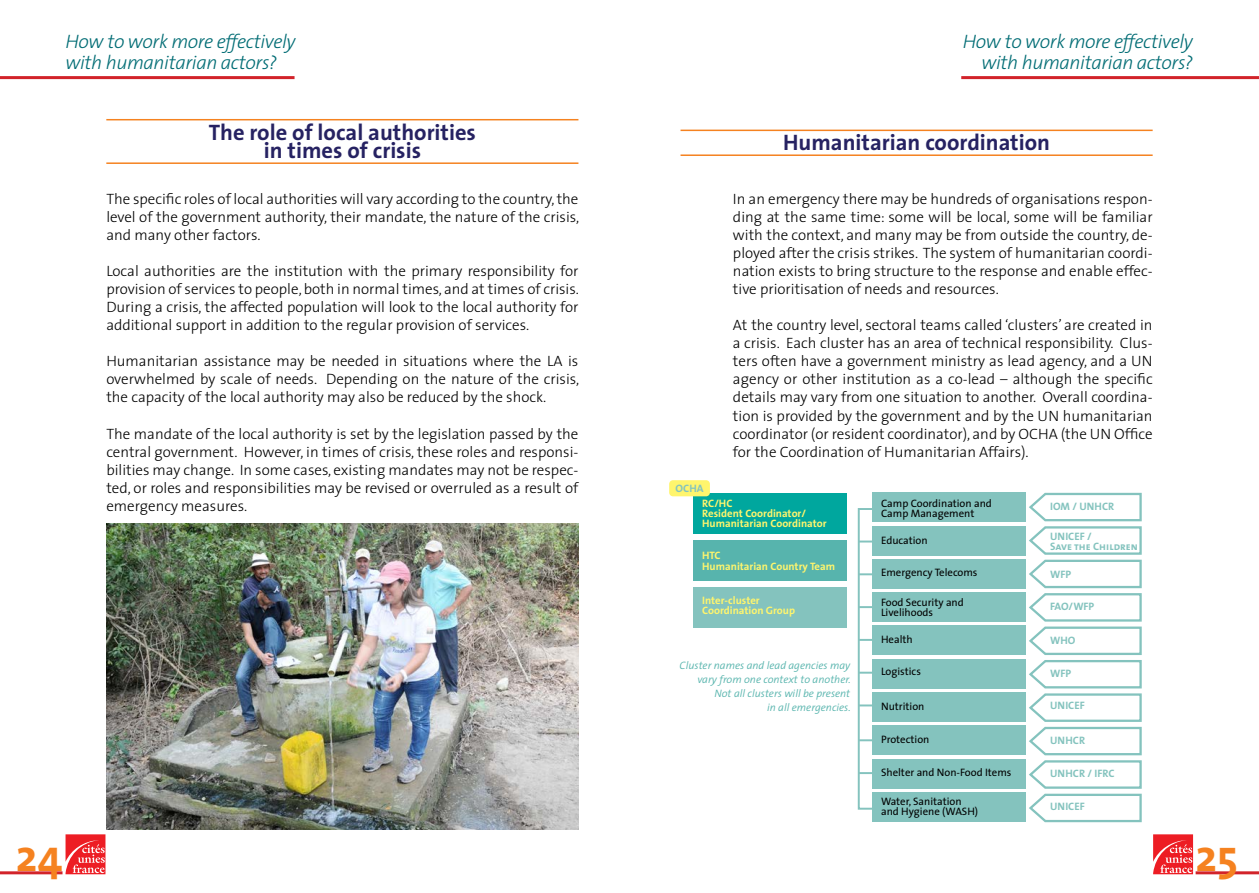
<style>
.page{position:relative;width:1259px;height:893px;background:#fff}
.page>*{position:absolute;margin:0;border:0;box-sizing:border-box;transform-origin:0 0}
.t1{font:700 45px "The Sans";color:#f58220}
.t2{font:700 22.5px/18.6px "The Sans";color:#262262;text-align:center}
.t3{font:italic 300 19.5px/21px "The Sans";letter-spacing:-.02em;color:#006c74}
.t4{font:300 15px/18px "The Sans";color:#000;text-align:justify}
.t5{font:10.8px/10.1px "The Sans";color:#000}
.t6{font:700 10.8px/10.1px "The Sans";color:#fff56d}
.t7{font:italic 300 10.8px/14px "The Sans";color:#57b4ad;text-align:right}
.t8{font:10.8px/10.1px "The Sans Bold Caps";color:#84c3be}
.t9{font:700 10.8px "The Sans";color:#84c3be}
</style>
<div class="page">
<hr style="left:0;top:871px;width:63px;height:3px;background:#d2232a">
<hr style="left:1195px;top:871px;width:64px;height:3px;background:#d2232a">
<svg style="left:66px;top:834px;width:39px;height:40px;background:#f0474d"></svg>
<svg style="left:1153px;top:834px;width:40px;height:40px;background:#f0474d"></svg>
<hr style="left:0;top:76px;width:294px;height:3px;background:#d2232a">
<hr style="left:961px;top:76px;width:298px;height:3px;background:#d2232a">
<hr style="left:106px;top:119px;width:472px;height:1px;background:#f58220">
<hr style="left:106px;top:162px;width:472px;height:2px;background:#f58220">
<hr style="left:680px;top:130px;width:472px;height:1px;background:#f58220">
<hr style="left:680px;top:154px;width:472px;height:2px;background:#f58220">
<div style="left:693px;top:493px;width:154px;height:41px;background:#00a79e"></div>
<div style="left:693px;top:540px;width:154px;height:41px;background:#57b4ad"></div>
<div style="left:693px;top:587px;width:154px;height:41px;background:#84c3be"></div>
<div style="left:872px;top:493px;width:154px;height:29px;background:#84c3be"></div>
<div style="left:872px;top:526px;width:154px;height:29px;background:#84c3be"></div>
<div style="left:872px;top:559px;width:154px;height:29px;background:#84c3be"></div>
<div style="left:872px;top:592px;width:154px;height:30px;background:#84c3be"></div>
<div style="left:872px;top:626px;width:154px;height:29px;background:#84c3be"></div>
<div style="left:872px;top:659px;width:154px;height:29px;background:#84c3be"></div>
<div style="left:872px;top:692px;width:154px;height:30px;background:#84c3be"></div>
<div style="left:872px;top:726px;width:154px;height:29px;background:#84c3be"></div>
<div style="left:872px;top:759px;width:154px;height:29px;background:#84c3be"></div>
<div style="left:872px;top:792px;width:154px;height:30px;background:#84c3be"></div>
<svg style="left:1029px;top:492px;width:113px;height:331px"></svg>
<svg style="left:857px;top:508px;width:18px;height:302px"></svg>
<div style="left:669px;top:480px;width:41px;height:16px;background:#fff56d;border-radius:4px"></div>
<img style="left:106px;top:523px;width:472px;height:306px">
<h3 class="t3" style="left:65px;top:30px;width:232px">How to work more effectively with humanitarian actors?</h3>
<h3 class="t3" style="left:962px;top:30px;width:232px;text-align:right">How to work more effectively with humanitarian actors?</h3>
<h2 class="t2" style="left:209px;top:122px;width:269px">The role of local authorities in times of crisis</h2>
<p class="t4" style="left:106px;top:190px;width:474px">The specific roles of local authorities will vary according to the country, the level of the government authority, their mandate, the nature of the crisis, and many other factors.</p>
<p class="t4" style="left:106px;top:262px;width:474px">Local authorities are the institution with the primary responsibility for provision of services to people, both in normal times, and at times of crisis.<br>During a crisis, the affected population will look to the local authority for additional support in addition to the regular provision of services.</p>
<p class="t4" style="left:106px;top:352px;width:474px">Humanitarian assistance may be needed in situations where the LA is overwhelmed by scale of needs. Depending on the nature of the crisis, the capacity of the local authority may also be reduced by the shock.</p>
<p class="t4" style="left:106px;top:424px;width:473px">The mandate of the local authority is set by the legislation passed by the central government. However, in times of crisis, these roles and responsi&shy;bilities may change. In some cases, existing mandates may not be respec&shy;ted, or roles and responsibilities may be revised or overruled as a result of emergency measures.</p>
<h2 class="t2" style="left:783px;top:133px;width:268px">Humanitarian coordination</h2>
<p class="t4" style="left:733px;top:190px;width:421px">In an emergency there may be hundreds of organisations respon&shy;ding at the same time: some will be local, some will be familiar with the context, and many may be from outside the country, de&shy;ployed after the crisis strikes. The system of humanitarian coordi&shy;nation exists to bring structure to the response and enable effec&shy;tive prioritisation of needs and resources.</p>
<p class="t4" style="left:733px;top:316px;width:421px">At the country level, sectoral teams called ‘clusters’ are created in a crisis. Each cluster has an area of technical responsibility. Clus&shy;ters often have a government ministry as lead agency, and a UN agency or other institution as a co-lead – although the specific details may vary from one situation to another. Overall coordina&shy;tion is provided by the government and by the UN humanitarian coordinator (or resident coordinator), and by OCHA (the UN Office for the Coordination of Humanitarian Affairs).</p>
<p class="t6" style="left:702px;top:498px;width:126px">RC/HC<br>Resident Coordinator/<br>Humanitarian Coordinator</p>
<p class="t5" style="left:881px;top:498px;width:112px">Camp Coordination and<br>Camp Management</p>
<p class="t8" style="left:1050px;top:501px;width:66px">IOM / UNHCR</p>
<p class="t8" style="left:1050px;top:531px;width:89px">UNICEF /<br>Save the Children</p>
<p class="t8" style="left:1050px;top:569px;width:22px">WFP</p>
<p class="t8" style="left:1050px;top:601px;width:46px">FAO/WFP</p>
<p class="t8" style="left:1050px;top:635px;width:27px">WHO</p>
<p class="t8" style="left:1050px;top:668px;width:22px">WFP</p>
<p class="t8" style="left:1050px;top:700px;width:36px">UNICEF</p>
<p class="t8" style="left:1050px;top:735px;width:36px">UNHCR</p>
<p class="t8" style="left:1050px;top:768px;width:66px">UNHCR / IFRC</p>
<p class="t8" style="left:1050px;top:801px;width:36px">UNICEF</p>
<p class="t9" style="left:675px;top:479px;width:29px">OCHA</p>
<p class="t5" style="left:881px;top:535px;width:48px">Education</p>
<p class="t5" style="left:881px;top:567px;width:98px">Emergency Telecoms</p>
<p class="t5" style="left:881px;top:597px;width:84px">Food Security and<br>Livelihoods</p>
<p class="t5" style="left:881px;top:634px;width:33px">Health</p>
<p class="t5" style="left:881px;top:666px;width:41px">Logistics</p>
<p class="t5" style="left:881px;top:701px;width:45px">Nutrition</p>
<p class="t5" style="left:881px;top:734px;width:50px">Protection</p>
<p class="t5" style="left:881px;top:767px;width:132px">Shelter and Non-Food Items</p>
<p class="t6" style="left:702px;top:550px;width:134px">HTC<br>Humanitarian Country Team</p>
<p class="t6" style="left:702px;top:595px;width:94px">Inter-cluster<br>Coordination Group</p>
<p class="t7" style="left:679px;top:658px;width:173px">Cluster names and lead agencies may vary from one context to another.<br>Not all clusters will be present<br>in all emergencies.</p>
<p class="t5" style="left:881px;top:796px;width:99px">Water, Sanitation and Hygiene (WASH)</p>
<h1 class="t1" style="left:16px;top:818px;width:48px">24</h1>
<h1 class="t1" style="left:1195px;top:818px;width:44px">25</h1>
</div>
